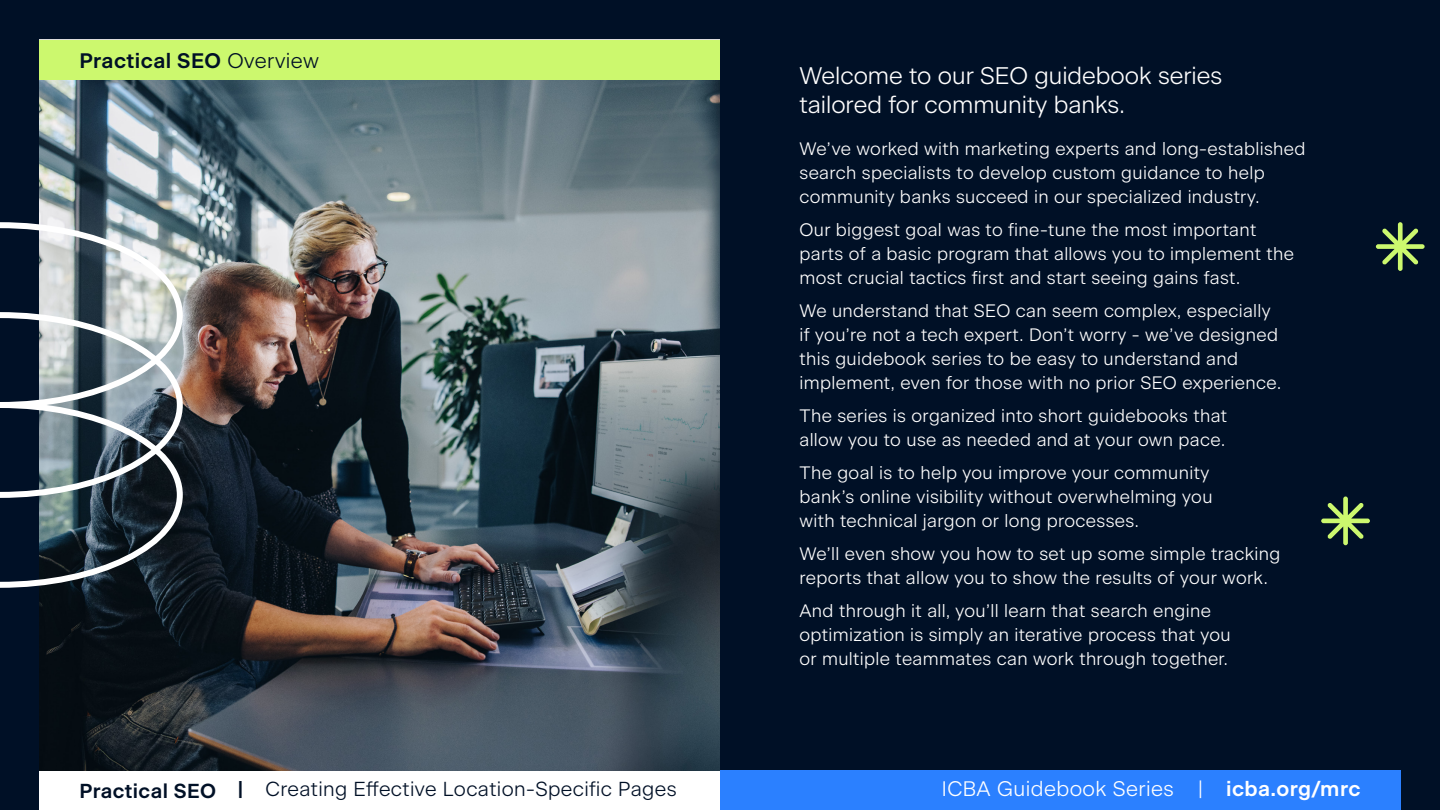
<style>
.page{position:relative;width:1440px;height:810px;background:#001026}
.page>*{position:absolute;margin:0;border:0;box-sizing:border-box;transform-origin:0 0}
.t1{font:300 24px/28.8px "Beausite Classic";color:#fff}
.t2{font:300 21px "Beausite Classic";letter-spacing:.02em;color:#fff}
.t3{font:600 21px "Beausite Classic";letter-spacing:.02em;color:#001026}
.t4{font:300 20.25px "Beausite Classic";letter-spacing:.02em;color:#001026}
.t5{font:300 18px/24px "Beausite Classic";letter-spacing:.02em;color:#fff}
.s1{font-weight:300}
.s2{font-weight:600}
</style>
<div class="page">
<div style="left:720px;top:770px;width:680px;height:40px;background:#2b80ff"></div>
<div style="left:40px;top:770px;width:680px;height:40px;background:#fff"></div>
<img style="left:40px;top:80px;width:680px;height:690px">
<svg style="left:1321px;top:496px;width:49px;height:49px"></svg>
<svg style="left:1376px;top:222px;width:49px;height:49px"></svg>
<svg style="left:0;top:222px;width:183px;height:366px"></svg>
<div style="left:40px;top:40px;width:680px;height:40px;background:#ccf86e"></div>
<p class="t3" style="left:80px;top:45px;width:241px">Practical SEO <span class="s1">Overview</span></p>
<h1 class="t1" style="left:800px;top:60px;width:424px">Welcome to our SEO guidebook series tailored for community banks.</h1>
<p class="t5" style="left:800px;top:135px;width:507px">We’ve worked with marketing experts and long-established search specialists to develop custom guidance to help community banks succeed in our specialized industry.</p>
<p class="t5" style="left:800px;top:216px;width:496px">Our biggest goal was to fine-tune the most important parts of a basic program that allows you to implement the most crucial tactics first and start seeing gains fast.</p>
<p class="t5" style="left:800px;top:297px;width:483px">We understand that SEO can seem complex, especially if you’re not a tech expert. Don’t worry - we’ve designed this guidebook series to be easy to understand and implement, even for those with no prior SEO experience.</p>
<p class="t5" style="left:800px;top:402px;width:429px">The series is organized into short guidebooks that allow you to use as needed and at your own pace.</p>
<p class="t5" style="left:800px;top:459px;width:415px">The goal is to help you improve your community bank’s online visibility without overwhelming you with technical jargon or long processes.</p>
<p class="t5" style="left:800px;top:540px;width:482px">We’ll even show you how to set up some simple tracking reports that allow you to show the results of your work.</p>
<p class="t5" style="left:800px;top:597px;width:433px">And through it all, you’ll learn that search engine optimization is simply an iterative process that you or multiple teammates can work through together.</p>
<p class="t4" style="left:80px;top:774px;width:599px"><span class="s2">Practical SEO |</span> Creating Effective Location-Specific Pages</p>
<p class="t2" style="left:942px;top:773px;width:420px">ICBA Guidebook Series | <span class="s2">icba.org/mrc</span></p>
</div>
